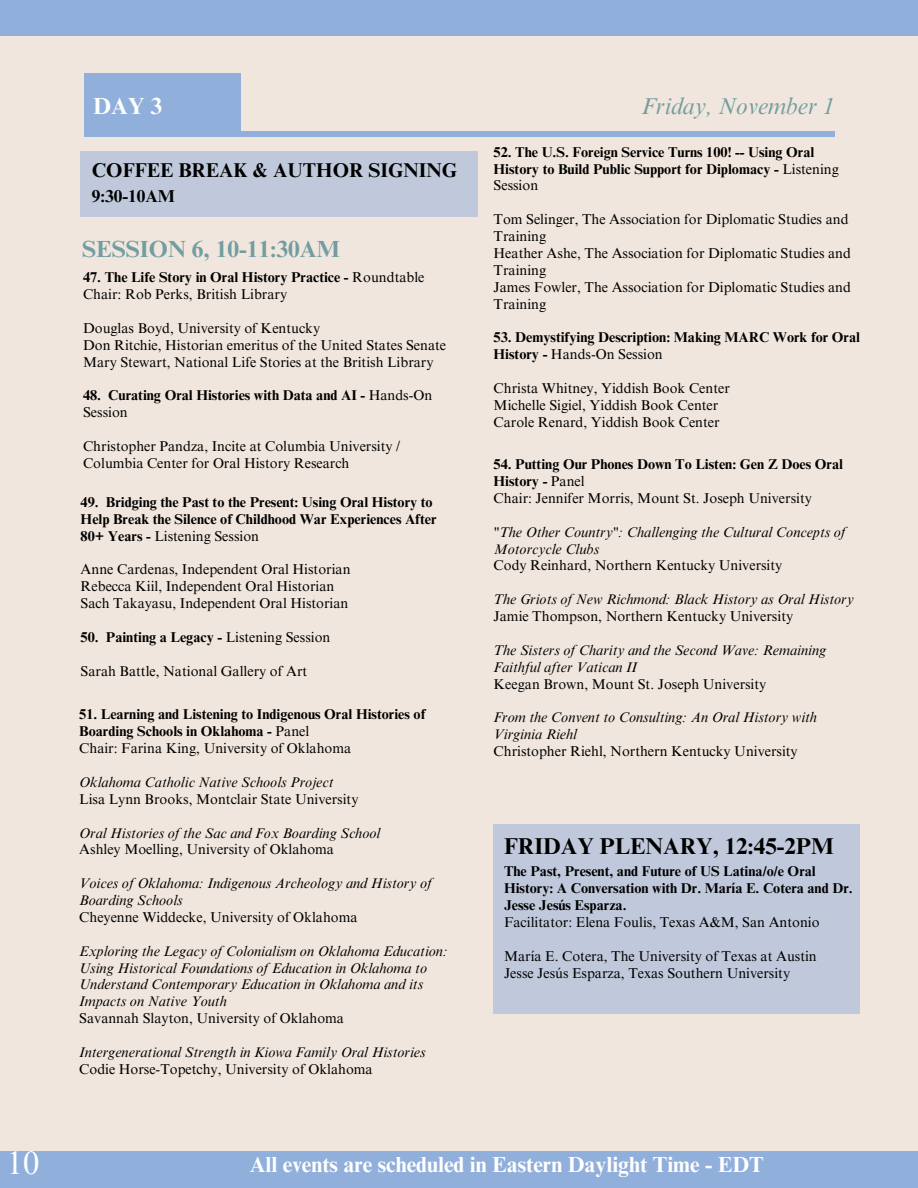
<style>
.page{position:relative;width:918px;height:1188px;background:#f1e6dd}
.page>*{position:absolute;margin:0;border:0;box-sizing:border-box;transform-origin:0 0}
.t1{font:32.55px "Times NRMT Pro";color:#fff}
.t2{font:700 23.4px "Times NRMT Pro";color:#729ea1}
.t3{font:italic 23.4px "Times NRMT Pro";color:#729ea1}
.t4{font:700 23.4px "Times NRMT Pro";color:#fff}
.t5{font:700 22.95px "Times NRMT Pro";color:#000}
.t6{font:700 21.9px "Times NRMT Pro";color:#fff}
.t7{font:700 19.95px "Times NRMT Pro";color:#000}
.t8{font:700 17.25px "Times NRMT Pro";color:#000}
.t9{font:14.25px/16.8px "Times NRMT Pro";color:#000}
.t10{font:italic 14.25px/16.8px "Times NRMT Pro";color:#000}
.t11{font:700 14.25px/16.8px "Times NRMT Pro";color:#000}
.s1{font-weight:400}
.s2{font-style:normal}
</style>
<div class="page">
<div style="left:84px;top:132px;width:751px;height:5px;background:#91afdb"></div>
<div style="left:84px;top:73px;width:157px;height:64px;background:#91afdb"></div>
<div style="left:0;top:1151px;width:918px;height:37px;background:#91afdb"></div>
<div style="left:0;top:0;width:918px;height:36px;background:#91afdb"></div>
<div style="left:494px;top:824px;width:366px;height:189px;background:#c0c9db"></div>
<div style="left:81px;top:151px;width:397px;height:65px;background:#c0c9db"></div>
<h1 class="t4" style="left:93px;top:97px;width:71px">DAY 3</h1>
<h3 class="t3" style="left:642px;top:97px;width:195px">Friday, November 1</h3>
<p class="t7" style="left:92px;top:163px;width:367px">COFFEE BREAK &amp; AUTHOR SIGNING</p>
<h2 class="t8" style="left:92px;top:189px;width:84px">9:30-10AM</h2>
<h4 class="t2" style="left:82px;top:240px;width:259px">SESSION 6, 10-11:30AM</h4>
<h5 class="t11" style="left:83px;top:271px;width:343px">47. The Life Story in Oral History Practice - <span class="s1">Roundtable</span></h5>
<h1 class="t9" style="left:83px;top:288px;width:206px">Chair: Rob Perks, British Library</h1>
<p class="t9" style="left:83px;top:321px;width:239px">Douglas Boyd, University of Kentucky</p>
<p class="t9" style="left:83px;top:338px;width:365px">Don Ritchie, Historian emeritus of the United States Senate</p>
<p class="t9" style="left:83px;top:355px;width:352px">Mary Stewart, National Life Stories at the British Library</p>
<p class="t11" style="left:83px;top:389px;width:351px">48. Curating Oral Histories with Data and AI - <span class="s1">Hands-On<br>Session</span></p>
<p class="t9" style="left:83px;top:439px;width:319px">Christopher Pandza, Incite at Columbia University /<br>Columbia Center for Oral History Research</p>
<p class="t11" style="left:81px;top:495px;width:357px">49. Bridging the Past to the Present: Using Oral History to<br>Help Break the Silence of Childhood War Experiences After<br>80+ Years - <span class="s1">Listening Session</span></p>
<p class="t9" style="left:81px;top:563px;width:271px">Anne Cardenas, Independent Oral Historian</p>
<p class="t9" style="left:81px;top:580px;width:255px">Rebecca Kiil, Independent Oral Historian</p>
<p class="t9" style="left:81px;top:597px;width:269px">Sach Takayasu, Independent Oral Historian</p>
<p class="t11" style="left:81px;top:630px;width:251px">50. Painting a Legacy - <span class="s1">Listening Session</span></p>
<p class="t9" style="left:81px;top:664px;width:228px">Sarah Battle, National Gallery of Art</p>
<p class="t11" style="left:79px;top:708px;width:348px">51. Learning and Listening to Indigenous Oral Histories of<br>Boarding Schools in Oklahoma - <span class="s1">Panel</span></p>
<p class="t9" style="left:79px;top:742px;width:274px">Chair: Farina King, University of Oklahoma</p>
<p class="t10" style="left:79px;top:775px;width:256px">Oklahoma Catholic Native Schools Project</p>
<p class="t9" style="left:79px;top:792px;width:281px">Lisa Lynn Brooks, Montclair State University</p>
<p class="t10" style="left:79px;top:826px;width:303px">Oral Histories of the Sac and Fox Boarding School</p>
<p class="t9" style="left:79px;top:843px;width:256px">Ashley Moelling, University of Oklahoma</p>
<p class="t10" style="left:79px;top:877px;width:354px">Voices of Oklahoma: Indigenous Archeology and History of<br>Boarding Schools</p>
<p class="t9" style="left:79px;top:910px;width:280px">Cheyenne Widdecke, University of Oklahoma</p>
<p class="t10" style="left:79px;top:944px;width:370px">Exploring the Legacy of Colonialism on Oklahoma Education:<br>Using Historical Foundations of Education in Oklahoma to Understand Contemporary Education in Oklahoma and its Impacts on Native Youth</p>
<p class="t9" style="left:79px;top:1012px;width:266px">Savannah Slayton, University of Oklahoma</p>
<p class="t10" style="left:79px;top:1045px;width:348px">Intergenerational Strength in Kiowa Family Oral Histories<br><span class="s2">Codie Horse-Topetchy, University of Oklahoma</span></p>
<p class="t11" style="left:494px;top:145px;width:347px">52. The U.S. Foreign Service Turns 100! -- Using Oral<br>History to Build Public Support for Diplomacy - <span class="s1">Listening<br>Session</span></p>
<p class="t9" style="left:494px;top:213px;width:356px">Tom Selinger, The Association for Diplomatic Studies and<br>Training</p>
<p class="t9" style="left:494px;top:246px;width:359px">Heather Ashe, The Association for Diplomatic Studies and<br>Training</p>
<p class="t9" style="left:494px;top:280px;width:359px">James Fowler, The Association for Diplomatic Studies and<br>Training</p>
<p class="t11" style="left:494px;top:331px;width:368px">53. Demystifying Description: Making MARC Work for Oral<br>History - <span class="s1">Hands-On Session</span></p>
<p class="t9" style="left:494px;top:381px;width:238px">Christa Whitney, Yiddish Book Center</p>
<p class="t9" style="left:494px;top:398px;width:226px">Michelle Sigiel, Yiddish Book Center</p>
<p class="t9" style="left:494px;top:415px;width:228px">Carole Renard, Yiddish Book Center</p>
<p class="t11" style="left:494px;top:458px;width:351px">54. Putting Our Phones Down To Listen: Gen Z Does Oral<br>History - <span class="s1">Panel</span></p>
<p class="t9" style="left:494px;top:491px;width:320px">Chair: Jennifer Morris, Mount St. Joseph University</p>
<p class="t10" style="left:494px;top:525px;width:354px">"The Other Country": Challenging the Cultural Concepts of<br>Motorcycle Clubs</p>
<p class="t9" style="left:494px;top:559px;width:290px">Cody Reinhard, Northern Kentucky University</p>
<h1 class="t10" style="left:494px;top:593px;width:362px">The Griots of New Richmond: Black History as Oral History<br><span class="s2">Jamie Thompson, Northern Kentucky University</span></h1>
<p class="t10" style="left:494px;top:643px;width:334px">The Sisters of Charity and the Second Wave: Remaining<br>Faithful after Vatican II</p>
<p class="t9" style="left:494px;top:677px;width:274px">Keegan Brown, Mount St. Joseph University</p>
<p class="t10" style="left:494px;top:711px;width:325px">From the Convent to Consulting: An Oral History with<br>Virginia Riehl</p>
<p class="t9" style="left:494px;top:745px;width:306px">Christopher Riehl, Northern Kentucky University</p>
<p class="t5" style="left:504px;top:838px;width:331px">FRIDAY PLENARY, 12:45-2PM</p>
<p class="t11" style="left:504px;top:865px;width:350px">The Past, Present, and Future of US Latina/o/e Oral<br>History: A Conversation with Dr. María E. Cotera and Dr.<br>Jesse Jesús Esparza.</p>
<p class="t9" style="left:504px;top:916px;width:317px">Facilitator: Elena Foulis, Texas A&amp;M, San Antonio</p>
<p class="t9" style="left:504px;top:949px;width:314px">María E. Cotera, The University of Texas at Austin</p>
<p class="t9" style="left:504px;top:966px;width:288px">Jesse Jesús Esparza, Texas Southern University</p>
<p class="t1" style="left:7px;top:1151px;width:34px">10</p>
<p class="t6" style="left:250px;top:1156px;width:516px">All events are scheduled in Eastern Daylight Time - EDT</p>
</div>
